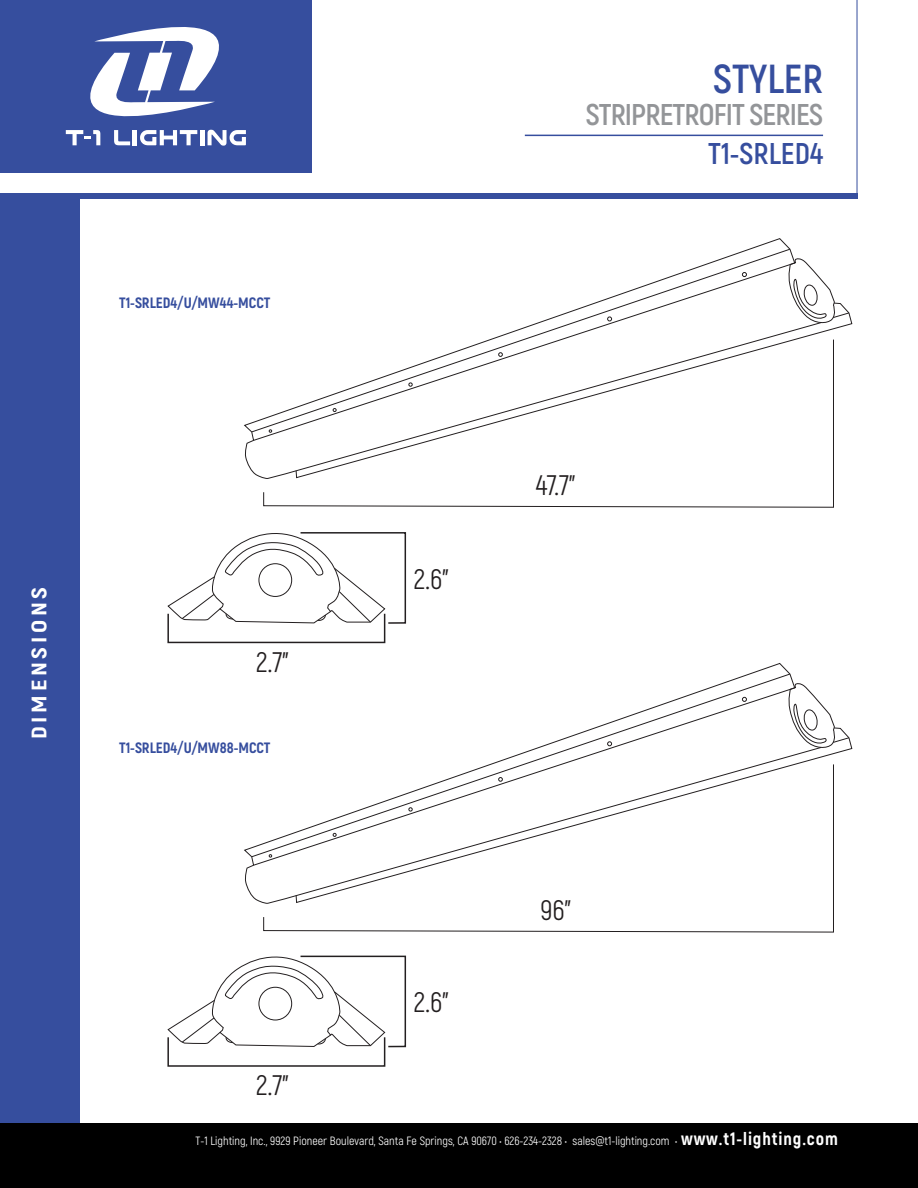
<style>
.page{position:relative;width:918px;height:1188px;background:#fff}
.page>*{position:absolute;margin:0;border:0;box-sizing:border-box;transform-origin:0 0}
.t1{font:700 40.5px "Akrobat";color:#364e9e}
.t2{font:700 30px "Akrobat";letter-spacing:-.03em;color:#939598}
.t3{font:700 30px "Akrobat";color:#364e9e}
.t4{font:28.2px "Akrobat";color:#231f20}
.t5{font:800 21px "Akrobat";letter-spacing:.15em;color:#fff;scale:1.18 1}
.t6{font:800 15px "Akrobat";color:#364e9e}
.t7{font:12px "Akrobat";color:#fff}
.s1{font-weight:800;font-size:18px}
</style>
<div class="page">
<div style="left:0;top:195px;width:79px;height:932px;background:#364e9e"></div>
<div style="left:0;top:1123px;width:918px;height:65px;background:#000"></div>
<div style="left:0;top:0;width:312px;height:172px;background:#364e9e"></div>
<hr style="left:857px;top:0;width:1px;height:198px;background:#364e9e">
<div style="left:0;top:193px;width:857px;height:5px;background:#364e9e"></div>
<svg style="left:597px;top:248px;width:194px;height:54px"></svg>
<svg style="left:539px;top:302px;width:314px;height:31px"></svg>
<svg style="left:245px;top:322px;width:577px;height:157px"></svg>
<svg style="left:787px;top:258px;width:63px;height:67px"></svg>
<svg style="left:263px;top:339px;width:571px;height:169px"></svg>
<div style="left:167px;top:613px;width:218px;height:30px;border:2px solid #231f20"></div>
<svg style="left:167px;top:532px;width:240px;height:93px"></svg>
<svg style="left:596px;top:673px;width:195px;height:54px"></svg>
<svg style="left:542px;top:727px;width:311px;height:31px"></svg>
<svg style="left:245px;top:746px;width:577px;height:157px"></svg>
<svg style="left:787px;top:683px;width:63px;height:67px"></svg>
<svg style="left:263px;top:764px;width:571px;height:169px"></svg>
<div style="left:167px;top:1037px;width:218px;height:30px;border:2px solid #231f20"></div>
<svg style="left:167px;top:955px;width:240px;height:93px"></svg>
<hr style="left:525px;top:135px;width:298px;height:1px;background:#364e9e">
<svg style="left:65px;top:27px;width:181px;height:119px"></svg>
<h3 class="t5" style="left:26px;top:739px;width:131px;rotate:-90deg">DIMENSIONS</h3>
<p class="t6" style="left:119px;top:293px;width:153px">T1-SRLED4/U/MW44-MCCT</p>
<h3 class="t4" style="left:256px;top:645px;width:34px">2.7”</h3>
<p class="t6" style="left:119px;top:738px;width:153px">T1-SRLED4/U/MW88-MCCT</p>
<h3 class="t4" style="left:256px;top:1068px;width:34px">2.7”</h3>
<h1 class="t1" style="left:713px;top:53px;width:111px">STYLER</h1>
<h2 class="t2" style="left:586px;top:96px;width:239px">STRIPRETROFIT SERIES</h2>
<h2 class="t3" style="left:708px;top:135px;width:116px">T1-SRLED4</h2>
<h3 class="t4" style="left:414px;top:562px;width:36px">2.6”</h3>
<h3 class="t4" style="left:536px;top:469px;width:41px">47.7”</h3>
<h3 class="t4" style="left:414px;top:986px;width:36px">2.6”</h3>
<h3 class="t4" style="left:540px;top:894px;width:32px">96”</h3>
<p class="t7" style="left:196px;top:1134px;width:644px">T-1 Lighting, Inc., 9929 Pioneer Boulevard, Santa Fe Springs, CA 90670 • 626-234-2328 • sales@t1-lighting.com • <span class="s1">www.t1-lighting.com</span></p>
</div>
